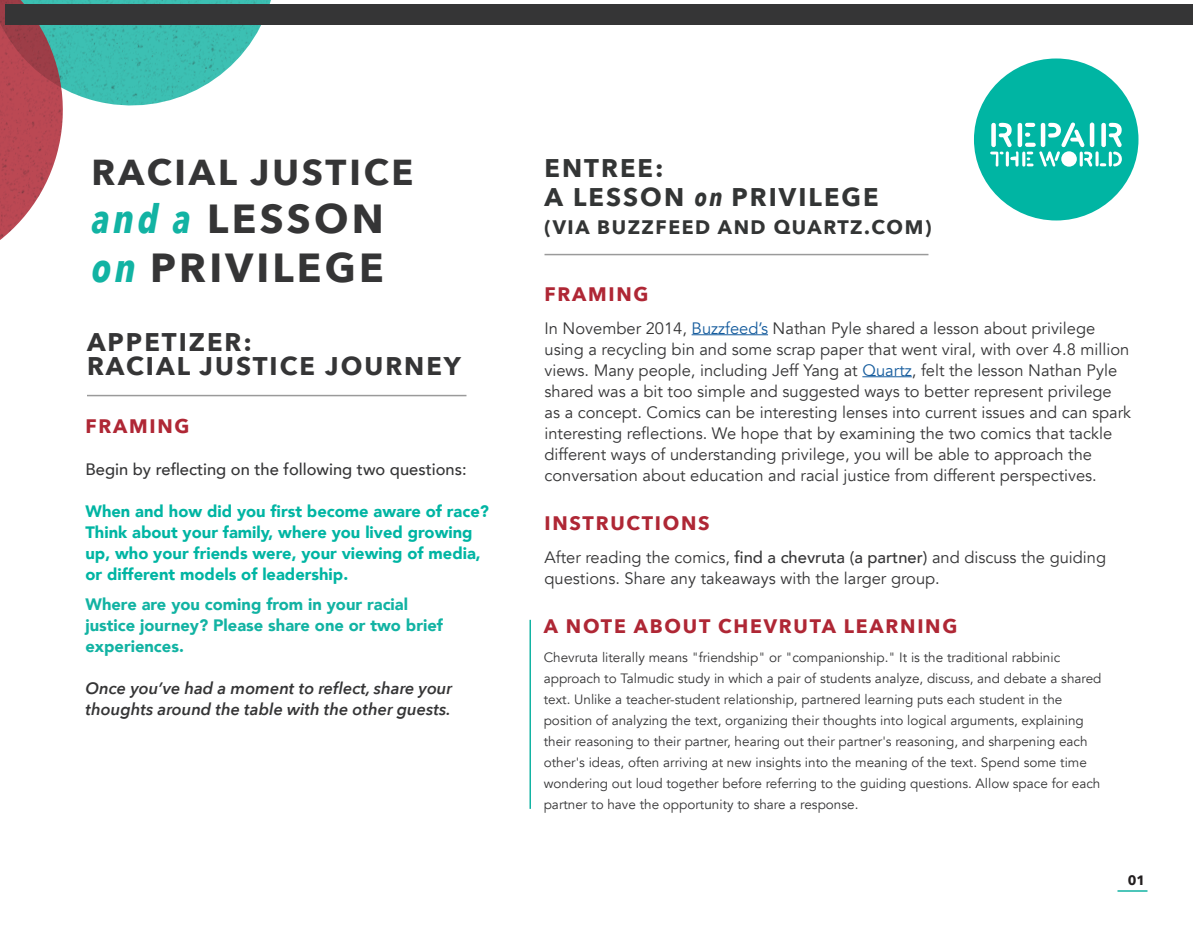
<style>
.page{position:relative;width:1197px;height:927px;background:#fff}
.page>*{position:absolute;margin:0;border:0;box-sizing:border-box;transform-origin:0 0}
.t1{font:700 40.5px "Avenir Next";letter-spacing:.08em;color:#353536}
.t2{font:700 36px "Avenir Next";letter-spacing:.08em;color:#353536}
.t3{font:700 25.5px "Avenir Next";letter-spacing:.08em;color:#353536}
.t4{font:700 25.5px "Avenir Next";letter-spacing:.08em;color:#333535}
.t5{font:700 19.5px "Avenir Next";letter-spacing:.09em;color:#af2735}
.t6{font:700 19.5px "Avenir Next";letter-spacing:.08em;color:#333535}
.t7{font:16.5px/21px "Avenir";color:#353536}
.t8{font:900 16.5px/21px "Avenir";color:#00b5a3}
.t9{font:900 16.5px/21px "Avenir";color:#12b3a3}
.t10{font:italic 600 16.5px/21px "Avenir Next";color:#353536}
.t11{font:500 16.5px "Avenir";color:#353536}
.t12{font:13.5px/21px "Avenir";color:#353536}
.t13{font:700 13.5px "Avenir Next";color:#231f20}
.s1{font-family:"Avenir Next Condensed";font-style:italic;color:#12b3a3}
.s2{font-family:"Avenir Next Condensed";font-style:italic}
.s3{color:#175d9e}
.s4{font-weight:500}
</style>
<div class="page">
<svg style="left:75px;top:0;width:196px;height:106px"></svg>
<img style="left:0;top:0;width:75px;height:240px">
<div style="left:974px;top:59px;width:164px;height:162px;background:#00b5a3;border-radius:50%"></div>
<img style="left:1002px;top:58px;width:54px;height:21px">
<svg style="left:990px;top:123px;width:132px;height:44px"></svg>
<div style="left:5px;top:4px;width:1187px;height:22px;background:#353536"></div>
<hr style="left:87px;top:395px;width:379px;height:1px;background:#353536">
<hr style="left:544px;top:254px;width:384px;height:1px;background:#353536">
<hr style="left:692px;top:334px;width:76px;height:1px;background:#175d9e">
<hr style="left:862px;top:376px;width:50px;height:1px;background:#175d9e">
<hr style="left:530px;top:620px;width:1px;height:189px;background:#12b3a3">
<hr style="left:1118px;top:890px;width:30px;height:2px;background:#12b3a3">
<p class="t2" style="left:92px;top:141px;width:323px">RACIAL JUSTICE</p>
<p class="t1" style="left:92px;top:184px;width:294px"><span class="s1">and a</span> LESSON</p>
<p class="t1" style="left:92px;top:232px;width:294px"><span class="s1">on</span> PRIVILEGE</p>
<p class="t3" style="left:87px;top:320px;width:167px">APPETIZER:</p>
<p class="t3" style="left:87px;top:344px;width:376px">RACIAL JUSTICE JOURNEY</p>
<p class="t5" style="left:86px;top:409px;width:106px">FRAMING</p>
<p class="t11" style="left:86px;top:455px;width:383px">Begin by reflecting on the following two questions:</p>
<p class="t8" style="left:86px;top:500px;width:405px">When and how did you first become aware of race?<br>Think about your family, where you lived growing up, who your friends were, your viewing of media, or different models of leadership.</p>
<p class="t9" style="left:86px;top:593px;width:359px">Where are you coming from in your racial justice journey? Please share one or two brief experiences.</p>
<p class="t10" style="left:86px;top:677px;width:368px">Once you’ve had a moment to reflect, share your thoughts around the table with the other guests.</p>
<p class="t4" style="left:544px;top:146px;width:121px">ENTREE:</p>
<p class="t4" style="left:544px;top:174px;width:336px">A LESSON <span class="s2">on</span> PRIVILEGE</p>
<p class="t6" style="left:544px;top:210px;width:389px">(VIA BUZZFEED AND QUARTZ.COM)</p>
<p class="t5" style="left:544px;top:277px;width:106px">FRAMING</p>
<p class="t7" style="left:544px;top:318px;width:588px">In November 2014, <span class="s3">Buzzfeed’s</span> Nathan Pyle shared a lesson about privilege using a recycling bin and some scrap paper that went viral, with over 4.8 million views. Many people, including Jeff Yang at <span class="s3">Quartz</span>, felt the lesson Nathan Pyle shared was a bit too simple and suggested ways to better represent privilege as a concept. Comics can be interesting lenses into current issues and can spark interesting reflections. We hope that by examining the two comics that tackle different ways of understanding privilege, you will be able to approach the conversation about education and racial justice from different perspectives.</p>
<p class="t5" style="left:544px;top:506px;width:167px">INSTRUCTIONS</p>
<p class="t7" style="left:544px;top:547px;width:563px">After reading the comics, <span class="s4">find a chevruta (a partner)</span> and discuss the guiding questions. Share any takeaways with the larger group.</p>
<p class="t5" style="left:544px;top:610px;width:415px">A NOTE ABOUT CHEVRUTA LEARNING</p>
<p class="t12" style="left:544px;top:647px;width:559px">Chevruta literally means "friendship" or "companionship." It is the traditional rabbinic approach to Talmudic study in which a pair of students analyze, discuss, and debate a shared text. Unlike a teacher-student relationship, partnered learning puts each student in the position of analyzing the text, organizing their thoughts into logical arguments, explaining their reasoning to their partner, hearing out their partner's reasoning, and sharpening each other's ideas, often arriving at new insights into the meaning of the text. Spend some time wondering out loud together before referring to the guiding questions. Allow space for each partner to have the opportunity to share a response.</p>
<p class="t13" style="left:1128px;top:869px;width:19px">01</p>
</div>
